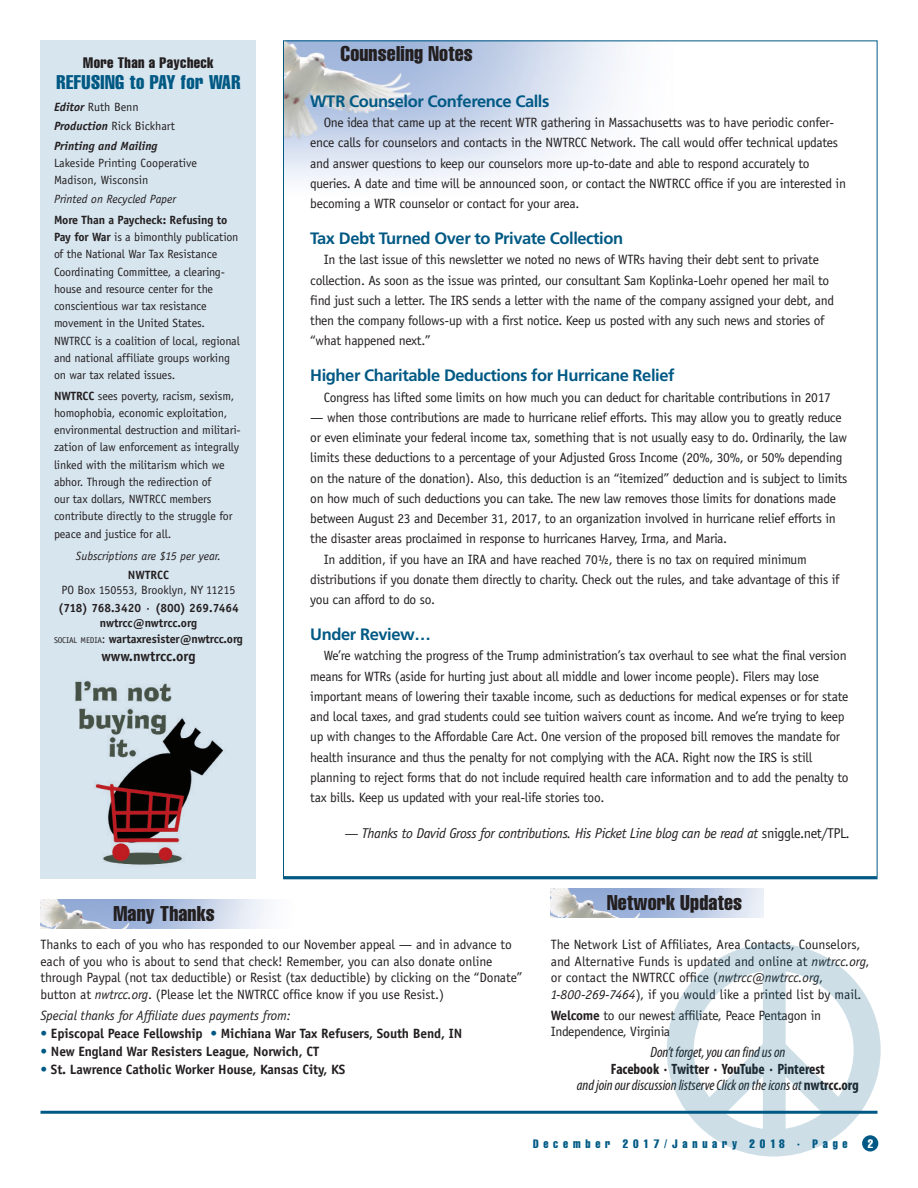
<style>
.page{position:relative;width:918px;height:1188px;background:#fff}
.page>*{position:absolute;margin:0;border:0;box-sizing:border-box;transform-origin:0 0}
.t1{font:extra-condensed 21px "Helvetica";letter-spacing:.01em;color:#231f20}
.t2{font:extra-condensed 19.5px "Helvetica";letter-spacing:.025em;color:#005984}
._2102_Side_bar_heads{font:700 16.5px "Frutiger";letter-spacing:-.025em;color:#005984}
._2012_bodycopy{font:italic condensed 15px "Myriad Pro";letter-spacing:-.005em;color:#231f20}
._2012_bodycopy-2{font:700 condensed 15px "Myriad Pro";letter-spacing:-.005em;color:#231f20}
.t3{font:extra-condensed 15px "Helvetica";letter-spacing:.025em;color:#231f20}
._2012_side_bar_body{font:italic 14.25px "Officina Sans";letter-spacing:-.025em;color:#231f20}
.t4{font:700 14.25px "Officina Sans";color:#231f20}
._2012_side_bar_body-2{font:13.5px/20.2px "Officina Sans";letter-spacing:-.02em;color:#231f20}
._2012_side_bar_body-3{font:13.5px/16.5px "Officina Sans";color:#231f20}
.t5{font:700 13.5px "Officina Sans";letter-spacing:-.01em;color:#231f20}
.t6{font:italic 13.5px "Officina Sans";letter-spacing:-.01em;color:#231f20}
.t7{font:12px/17.2px "Officina Sans";letter-spacing:-.01em;color:#231f20}
.t8{font:700 12px "Officina Sans";letter-spacing:-.01em;color:#231f20}
.t9{font:italic 12px "Officina Sans";color:#231f20}
.t10{font:extra-condensed 12px "Helvetica";letter-spacing:.4em;color:#005984}
.t11{font:extra-condensed 12px "Helvetica";color:#fff}
.s1{font-weight:700;font-style:italic}
.s2{font-weight:700}
.s3{font-weight:400;font-size:8.4px}
.s4{font-weight:400}
.s5{font-size:13.5px}
.s6{font-style:normal}
.s7{font-style:italic}
.s8{color:#005984}
.s9{font-weight:700;font-style:normal}
</style>
<div class="page">
<div style="left:40px;top:41px;width:216px;height:838px;background:#d7e5ef"></div>
<img style="left:285px;top:42px;width:340px;height:139px">
<hr style="left:283px;top:876px;width:594px;height:3px;background:#005984">
<hr style="left:40px;top:1111px;width:838px;height:3px;background:#005984">
<img style="left:75px;top:681px;width:148px;height:184px">
<img style="left:40px;top:899px;width:226px;height:29px">
<svg style="left:667px;top:943px;width:214px;height:214px"></svg>
<img style="left:551px;top:889px;width:213px;height:29px">
<p class="t3" style="left:83px;top:53px;width:132px">More Than a Paycheck</p>
<p class="t2" style="left:57px;top:70px;width:185px">REFUSING to PAY for WAR</p>
<p class="t7" style="left:54px;top:98px;width:86px"><span class="s1">Editor</span> Ruth Benn</p>
<p class="t7" style="left:54px;top:117px;width:122px"><span class="s1">Production</span> Rick Bickhart</p>
<p class="t7" style="left:54px;top:137px;width:145px"><span class="s1">Printing and Mailing<br></span>Lakeside Printing Cooperative<br>Madison, Wisconsin</p>
<p class="t9" style="left:54px;top:192px;width:124px">Printed on Recycled Paper</p>
<p class="t7" style="left:54px;top:211px;width:187px"><span class="s2">More Than a Paycheck: Refusing to Pay for War</span> is a bimonthly publication of the National War Tax Resistance Coordinating Committee, a clearing&shy;house and resource center for the conscientious war tax resistance movement in the United States.<br>NWTRCC is a coalition of local, regional and national affiliate groups working on war tax related issues.</p>
<p class="t7" style="left:54px;top:387px;width:188px"><span class="s2">NWTRCC</span> sees poverty, racism, sexism, homophobia, economic exploitation, environmental destruction and militari&shy;zation of law enforcement as integrally linked with the militarism which we abhor. Through the redirection of<br>our tax dollars, NWTRCC members contribute directly to the struggle for peace and justice for all.</p>
<p class="t9" style="left:76px;top:549px;width:147px">Subscriptions are $15 per year.</p>
<p class="t7" style="left:61px;top:568px;width:176px;line-height:15px;text-align:center"><span class="s2">NWTRCC<br></span>PO Box 150553, Brooklyn, NY 11215</p>
<p class="t8" style="left:58px;top:601px;width:182px">(718) 768.3420 · (800) 269.7464</p>
<p class="t8" style="left:100px;top:616px;width:99px">nwtrcc@nwtrcc.org</p>
<p class="t8" style="left:54px;top:631px;width:190px"><span class="s3">SOCIAL MEDIA</span><span class="s4">:</span> wartaxresister@nwtrcc.org</p>
<p class="t4" style="left:101px;top:647px;width:96px">www.nwtrcc.org</p>
<p class="t1" style="left:113px;top:900px;width:103px">Many Thanks</p>
<p class="t1" style="left:340px;top:40px;width:134px">Counseling Notes</p>
<p class="_2102_Side_bar_heads" style="left:310px;top:91px;width:241px">WTR Counselor Conference Calls</p>
<p class="_2012_side_bar_body-2" style="left:310px;top:112px;width:537px;text-indent:14px">One idea that came up at the recent WTR gathering in Massachusetts was to have periodic confer&shy;ence calls for counselors and contacts in the NWTRCC Network. The call would offer technical updates and answer questions to keep our counselors more up-to-date and able to respond accurately to queries. A date and time will be announced soon, or contact the NWTRCC office if you are interested in becoming a WTR counselor or contact for your area.</p>
<p class="_2102_Side_bar_heads" style="left:310px;top:229px;width:314px">Tax Debt Turned Over to Private Collection</p>
<p class="_2012_side_bar_body-2" style="left:310px;top:250px;width:525px;text-indent:14px">In the last issue of this newsletter we noted no news of WTRs having their debt sent to private collection. As soon as the issue was printed, our consultant Sam Koplinka-Loehr opened her mail to find just such a letter. The IRS sends a letter with the name of the company assigned your debt, and then the company follows-up with a first notice. Keep us posted with any such news and stories of “what happened next.”</p>
<p class="_2102_Side_bar_heads" style="left:310px;top:366px;width:366px">Higher Charitable Deductions for Hurricane Relief</p>
<p class="_2012_side_bar_body-2" style="left:324px;top:387px;width:509px">Congress has lifted some limits on how much you can deduct for charitable contributions in 2017</p>
<p class="_2012_side_bar_body-2" style="left:310px;top:407px;width:539px">— when those contributions are made to hurricane relief efforts. This may allow you to greatly reduce or even eliminate your federal income tax, something that is not usually easy to do. Ordinarily, the law limits these deductions to a percentage of your Adjusted Gross Income (20%, 30%, or 50% depending on the nature of the donation). Also, this deduction is an “itemized” deduction and is subject to limits on how much of such deductions you can take. The new law removes those limits for donations made between August 23 and December 31, 2017, to an organization involved in hurricane relief efforts in the disaster areas proclaimed in response to hurricanes Harvey, Irma, and Maria.</p>
<p class="_2012_side_bar_body-2" style="left:310px;top:549px;width:531px;text-indent:14px">In addition, if you have an IRA and have reached 70½, there is no tax on required minimum distributions if you donate them directly to charity. Check out the rules, and take advantage of this if you can afford to do so.</p>
<p class="_2102_Side_bar_heads" style="left:310px;top:625px;width:122px">Under Review…</p>
<p class="_2012_side_bar_body-2" style="left:310px;top:646px;width:540px;text-indent:14px">We’re watching the progress of the Trump administration’s tax overhaul to see what the final version means for WTRs (aside for hurting just about all middle and lower income people). Filers may lose important means of lowering their taxable income, such as deductions for medical expenses or for state and local taxes, and grad students could see tuition waivers count as income. And we’re trying to keep up with changes to the Affordable Care Act. One version of the proposed bill removes the mandate for health insurance and thus the penalty for not complying with the ACA. Right now the IRS is still planning to reject forms that do not include required health care information and to add the penalty to tax bills. Keep us updated with your real-life stories too.</p>
<p class="_2012_side_bar_body" style="left:345px;top:825px;width:507px"><span class="s5">—</span> Thanks to David Gross for contributions. His Picket Line blog can be read at <span class="s6">sniggle.net/TPL</span>.</p>
<p class="t1" style="left:607px;top:889px;width:137px">Network Updates</p>
<p class="_2012_side_bar_body-2" style="left:41px;top:936px;width:483px;line-height:16.5px">Thanks to each of you who has responded to our November appeal — and in advance to each of you who is about to send that check! Remember, you can also donate online through Paypal (not tax deductible) or Resist (tax deductible) by clicking on the “Donate” button at <span class="s7">nwtrcc.org</span>. (Please let the NWTRCC office know if you use Resist.)</p>
<p class="t6" style="left:41px;top:1007px;width:252px">Special thanks for Affiliate dues payments from:</p>
<p class="t5" style="left:41px;top:1025px;width:423px"><span class="s8">•</span> Episcopal Peace Fellowship <span class="s8">•</span> Michiana War Tax Refusers, South Bend, IN</p>
<p class="t5" style="left:41px;top:1043px;width:280px"><span class="s8">•</span> New England War Resisters League, Norwich, CT</p>
<p class="t5" style="left:41px;top:1061px;width:306px"><span class="s8">•</span> St. Lawrence Catholic Worker House, Kansas City, KS</p>
<p class="_2012_side_bar_body-3" style="left:551px;top:936px;width:320px">The Network List of Affiliates, Area Contacts, Counselors, and Alternative Funds is updated and online at <span class="s7">nwtrcc.org</span>, or contact the NWTRCC office (<span class="s7">nwtrcc@nwtrcc.org</span>, <span class="s7">1-800-269-7464</span>), if you would like a printed list by mail.</p>
<p class="_2012_side_bar_body-2" style="left:551px;top:1007px;width:272px;line-height:16.5px"><span class="s2">Welcome</span> to our newest affiliate, Peace Pentagon in<br>Independence, Virginia</p>
<p class="_2012_bodycopy" style="left:650px;top:1043px;width:136px">Don’t forget, you can find us on</p>
<p class="_2012_bodycopy-2" style="left:611px;top:1059px;width:216px">Facebook · Twitter · YouTube · Pinterest</p>
<p class="_2012_bodycopy" style="left:577px;top:1076px;width:283px">and join our discussion listserve Click on the icons at <span class="s9">nwtrcc.org</span></p>
<p class="t10" style="left:533px;top:1136px;width:316px">December 2017/January 2018 · Page</p>
<p class="t11" style="left:868px;top:1136px;width:7px">2</p>
</div>
